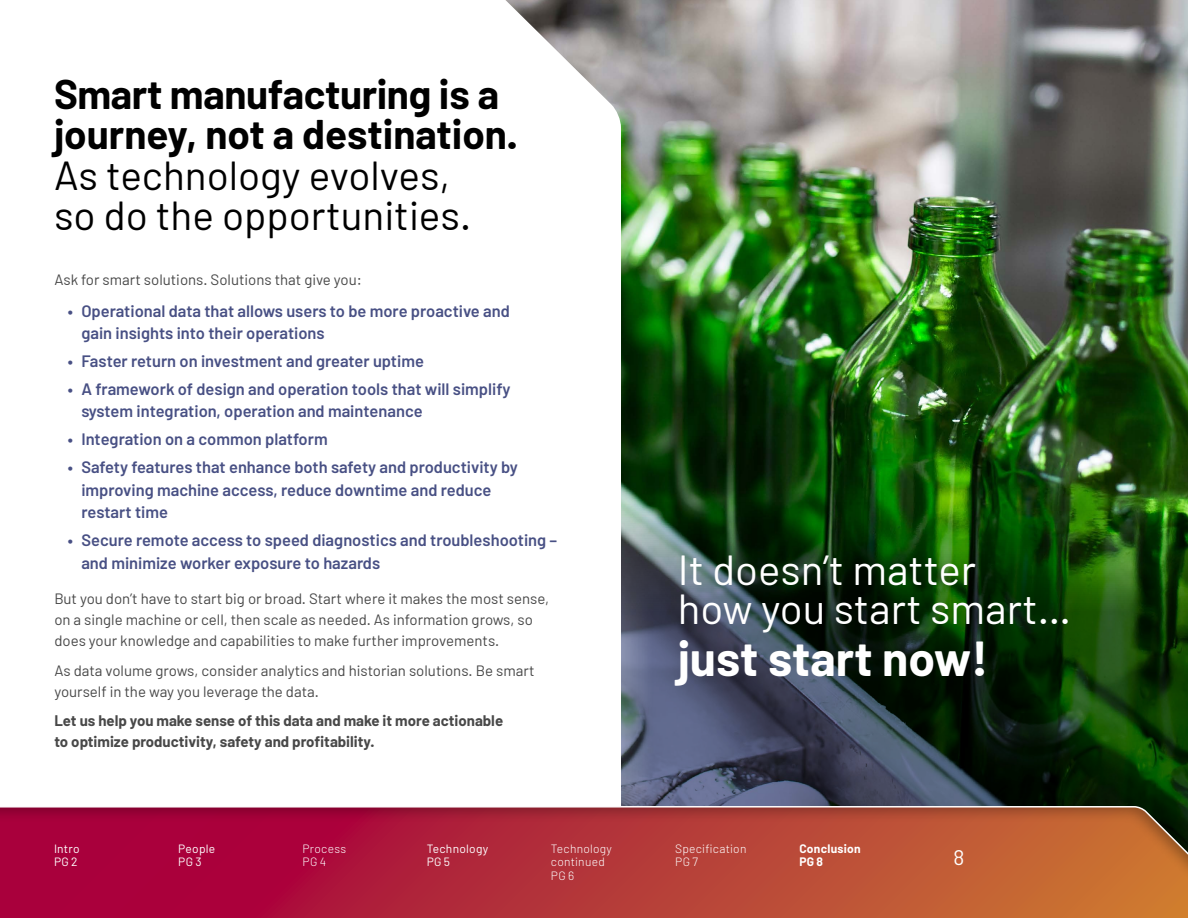
<style>
.page{position:relative;width:1188px;height:918px;background:#fff}
.page>*{position:absolute;margin:0;border:0;box-sizing:border-box;transform-origin:0 0}
.t1{font:700 48px "Barlow";color:#fff}
.t2{font:42px/39px "Barlow";color:#fff}
.t3{font:700 40.5px/40.5px "Barlow";letter-spacing:-.01em;color:#000}
.t4{font:40.5px/40.5px "Barlow";color:#000}
.t5{font:21px "Barlow";color:#fff}
.t6{font:600 16.5px/22.5px "Barlow";color:#485084}
.t7{font:15px/21px "Barlow";color:#484848}
.t8{font:700 15px/21px "Barlow";color:#484848}
.t9{font:300 12px/13.5px "Barlow";letter-spacing:.02em;color:#fff}
.t10{font:12px/13.5px "Barlow";letter-spacing:.02em;color:#fff}
.t11{font:700 12px/13.5px "Barlow";letter-spacing:.025em;color:#fff}
</style>
<div class="page">
<img style="left:621px;top:0;width:567px;height:325px">
<img style="left:621px;top:325px;width:567px;height:470px">
<svg style="left:505px;top:0;width:116px;height:126px"></svg>
<div style="left:0;top:795px;width:1188px;height:123px;background:#000;opacity:.3"></div>
<svg style="left:0;top:805px;width:1188px;height:113px;background:#b3343b"></svg>
<h3 class="t3" style="left:54px;top:74px;width:465px">Smart manufacturing is a journey, not a destination.</h3>
<h3 class="t4" style="left:54px;top:154px;width:419px">As technology evolves, so do the opportunities.</h3>
<p class="t7" style="left:54px;top:269px;width:309px">Ask for smart solutions. Solutions that give you:</p>
<p class="t6" style="left:81px;top:299px;width:430px;text-indent:-13px">• Operational data that allows users to be more proactive and gain insights into their operations</p>
<p class="t6" style="left:68px;top:350px;width:358px">• Faster return on investment and greater uptime</p>
<p class="t6" style="left:81px;top:377px;width:431px;text-indent:-13px">• A framework of design and operation tools that will simplify system integration, operation and maintenance</p>
<p class="t6" style="left:68px;top:428px;width:261px">• Integration on a common platform</p>
<p class="t6" style="left:81px;top:456px;width:438px;text-indent:-13px">• Safety features that enhance both safety and productivity by improving machine access, reduce downtime and reduce restart time</p>
<p class="t6" style="left:81px;top:529px;width:477px;text-indent:-13px">• Secure remote access to speed diagnostics and troubleshooting – and minimize worker exposure to hazards</p>
<p class="t7" style="left:54px;top:588px;width:496px">But you don’t have to start big or broad. Start where it makes the most sense, on a single machine or cell, then scale as needed. As information grows, so does your knowledge and capabilities to make further improvements.</p>
<p class="t7" style="left:54px;top:659px;width:482px">As data volume grows, consider analytics and historian solutions. Be smart yourself in the way you leverage the data.</p>
<p class="t8" style="left:54px;top:710px;width:450px">Let us help you make sense of this data and make it more actionable to optimize productivity, safety and profitability.</p>
<h2 class="t2" style="left:678px;top:549px;width:395px">It doesn’t matter<br>how you start smart…</h2>
<h1 class="t1" style="left:678px;top:629px;width:312px">just start now!</h1>
<p class="t10" style="left:54px;top:841px;width:27px">Intro<br>PG 2</p>
<p class="t10" style="left:178px;top:841px;width:39px">People<br>PG 3</p>
<p class="t9" style="left:302px;top:841px;width:45px">Process<br>PG 4</p>
<p class="t10" style="left:427px;top:841px;width:63px">Technology<br>PG 5</p>
<p class="t9" style="left:551px;top:841px;width:63px">Technology continued<br>PG 6</p>
<p class="t9" style="left:675px;top:841px;width:73px">Specification<br>PG 7</p>
<p class="t11" style="left:799px;top:842px;width:63px">Conclusion<br>PG 8</p>
<p class="t5" style="left:953px;top:844px;width:12px">8</p>
</div>
